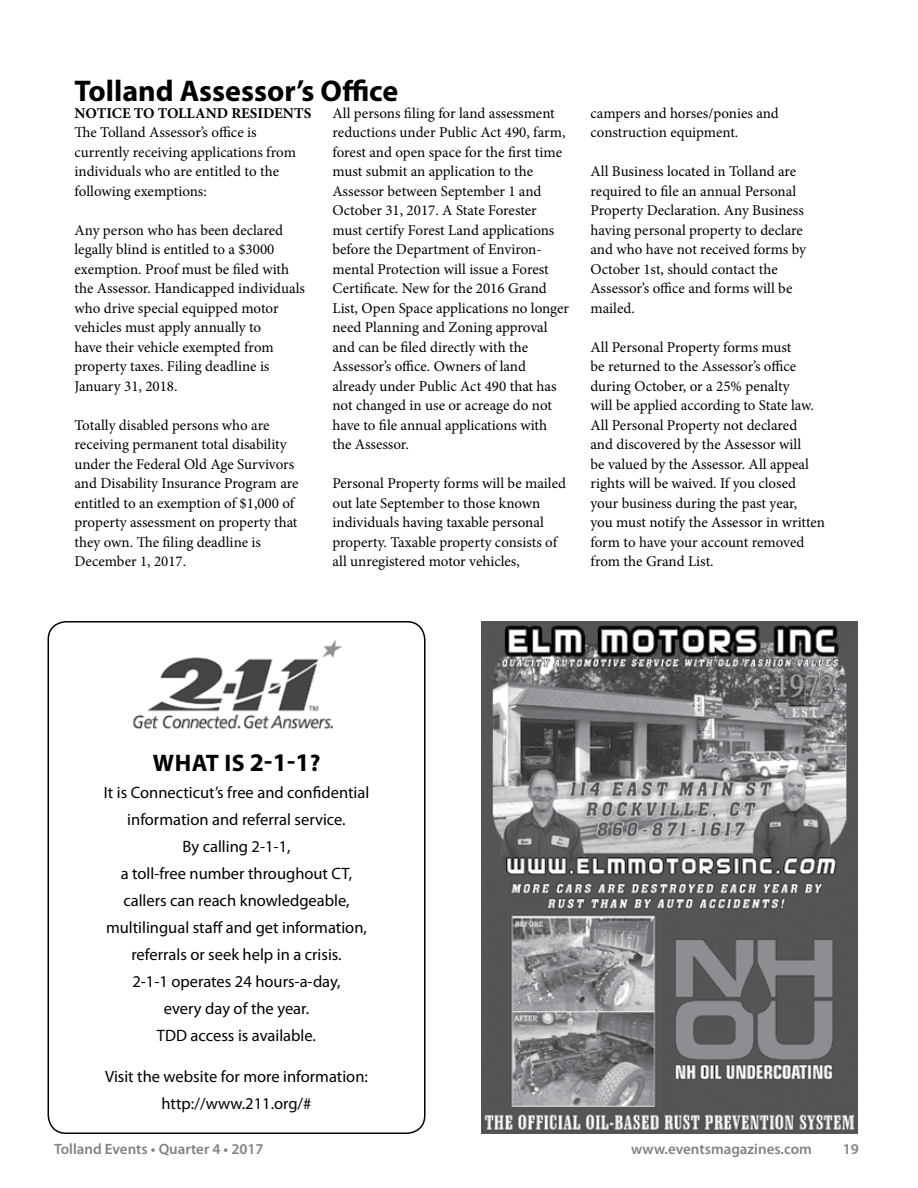
<style>
.page{position:relative;width:918px;height:1188px;background:#fff}
.page>*{position:absolute;margin:0;border:0;box-sizing:border-box;transform-origin:0 0}
.t1{font:700 30px "Myriad Pro";color:#000}
.t2{font:700 24px "Myriad Pro";letter-spacing:.02em;color:#000}
.t3{font:16.5px/27px "Myriad Pro";color:#000;text-align:center}
.t4{font:15px/19.5px "Minion Pro";color:#000}
.t5{font:600 15px "Myriad Pro";color:#808285}
.t6{font:700 15px "Minion Pro";color:#000}
.s1{font-size:25.5px}
</style>
<div class="page">
<img style="left:482px;top:621px;width:376px;height:513px">
<div style="left:48px;top:621px;width:378px;height:513px;border:2px solid #000;border-radius:18px"></div>
<img style="left:133px;top:640px;width:210px;height:89px">
<h1 class="t1" style="left:75px;top:71px;width:325px">Tolland Assessor’s Office</h1>
<p class="t6" style="left:75px;top:103px;width:238px">NOTICE TO TOLLAND RESIDENTS</p>
<p class="t4" style="left:75px;top:123px;width:223px">The Tolland Assessor’s office is currently receiving applications from individuals who are entitled to the following exemptions:</p>
<p class="t4" style="left:75px;top:220px;width:232px">Any person who has been declared legally blind is entitled to a $3000 exemption. Proof must be filed with the Assessor. Handicapped individuals who drive special equipped motor vehicles must apply annually to<br>have their vehicle exempted from property taxes. Filing deadline is<br>January 31, 2018.</p>
<p class="t4" style="left:75px;top:415px;width:226px">Totally disabled persons who are receiving permanent total disability under the Federal Old Age Survivors and Disability Insurance Program are entitled to an exemption of $1,000 of property assessment on property that they own. The filing deadline is December 1, 2017.</p>
<p class="t4" style="left:333px;top:103px;width:238px">All persons filing for land assessment reductions under Public Act 490, farm, forest and open space for the first time must submit an application to the Assessor between September 1 and October 31, 2017. A State Forester must certify Forest Land applications before the Department of Environ&shy;mental Protection will issue a Forest Certificate. New for the 2016 Grand List, Open Space applications no longer need Planning and Zoning approval and can be filed directly with the Assessor’s office. Owners of land already under Public Act 490 that has not changed in use or acreage do not have to file annual applications with the Assessor.</p>
<p class="t4" style="left:333px;top:474px;width:235px">Personal Property forms will be mailed out late September to those known individuals having taxable personal property. Taxable property consists of all unregistered motor vehicles,</p>
<p class="t4" style="left:591px;top:103px;width:190px">campers and horses/ponies and construction equipment.</p>
<p class="t4" style="left:591px;top:162px;width:217px">All Business located in Tolland are required to file an annual Personal<br>Property Declaration. Any Business having personal property to declare and who have not received forms by<br>October 1st, should contact the<br>Assessor’s office and forms will be mailed.</p>
<p class="t4" style="left:591px;top:337px;width:236px">All Personal Property forms must<br>be returned to the Assessor’s office during October, or a 25% penalty<br>will be applied according to State law.<br>All Personal Property not declared<br>and discovered by the Assessor will<br>be valued by the Assessor. All appeal rights will be waived. If you closed your business during the past year,<br>you must notify the Assessor in written form to have your account removed from the Grand List.</p>
<h2 class="t2" style="left:153px;top:747px;width:169px">WHAT IS <span class="s1">2-1-1</span>?</h2>
<p class="t3" style="left:104px;top:779px;width:267px">It is Connecticut’s free and confidential information and referral service.<br>By calling 2-1-1,<br>a toll-free number throughout CT, callers can reach knowledgeable, multilingual staff and get information, referrals or seek help in a crisis.<br>2-1-1 operates 24 hours-a-day,<br>every day of the year.<br>TDD access is available.</p>
<p class="t3" style="left:105px;top:1062px;width:264px">Visit the website for more information: http://www.211.org/#</p>
<p class="t5" style="left:54px;top:1140px;width:211px">Tolland Events • Quarter 4 • 2017</p>
<p class="t5" style="left:631px;top:1140px;width:182px">www.eventsmagazines.com</p>
<p class="t5" style="left:843px;top:1140px;width:18px">19</p>
</div>
